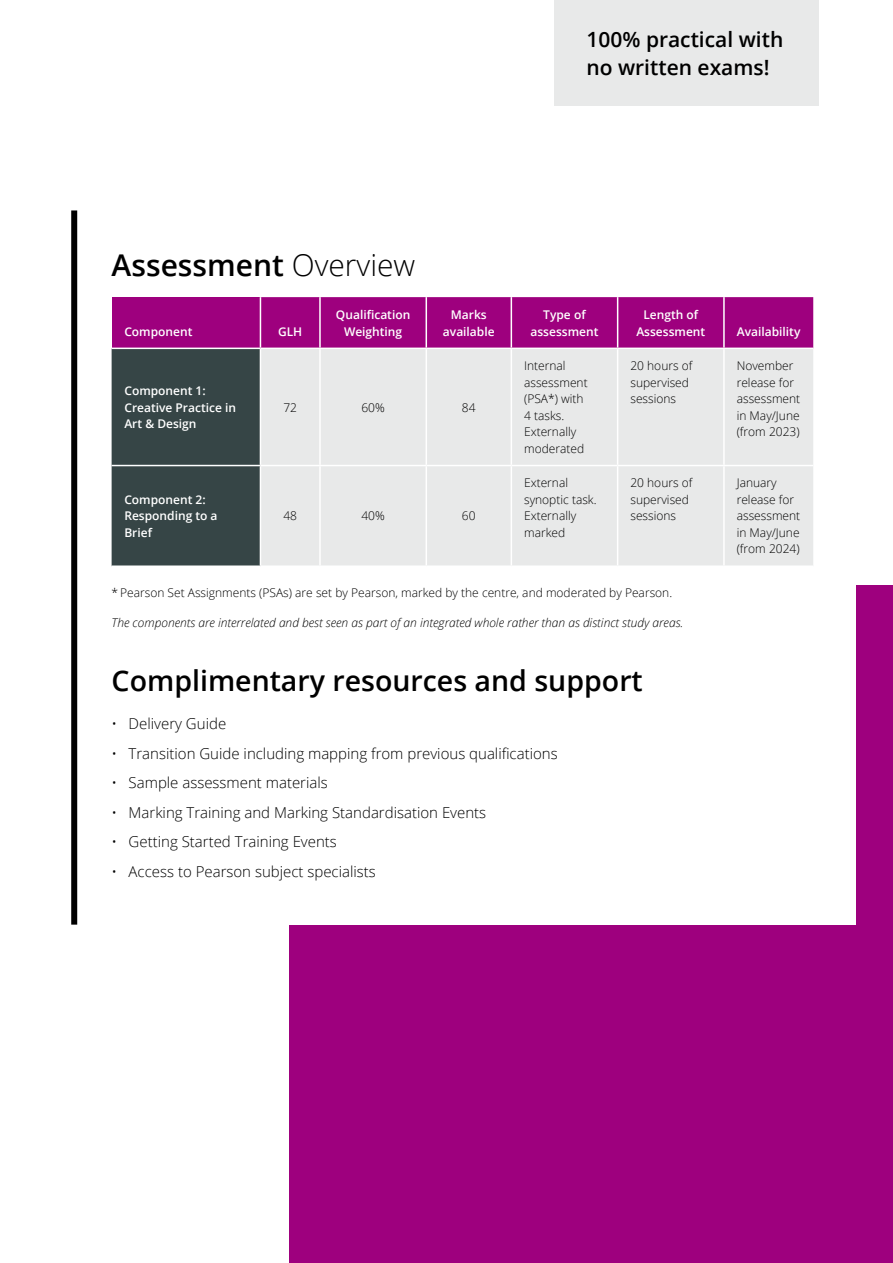
<style>
.page{position:relative;width:893px;height:1263px;background:#fff}
.page>*{position:absolute;margin:0;border:0;box-sizing:border-box;transform-origin:0 0}
.t1{font:600 30px "Open Sans";color:#000}
.t2{font:600 28.5px "Open Sans";color:#000}
.t3{font:600 21px/28.5px "Open Sans";color:#000}
.t4{font:300 15px "Open Sans";color:#000}
.t5{font:300 12px/16.5px "Open Sans";color:#000}
.t6{font:600 12px/16.5px "Open Sans";color:#fff;text-align:center}
.t7{font:italic 300 12px "Open Sans";color:#000}
.s1{font-weight:300}
</style>
<div class="page">
<div style="left:289px;top:586px;width:604px;height:677px;background:#9e007e"></div>
<div style="left:554px;top:0;width:265px;height:105px;background:#e8e9e9"></div>
<div style="left:74px;top:210px;width:782px;height:715px;background:#fff"></div>
<div style="left:71px;top:210px;width:6px;height:715px;background:#000"></div>
<svg style="left:112px;top:297px;width:701px;height:268px;background:#6d2264"></svg>
<div style="left:261px;top:349px;width:552px;height:216px;background:#e8e9e9"></div>
<hr style="left:260px;top:297px;width:1px;height:51px;background:#fff">
<hr style="left:319px;top:297px;width:2px;height:51px;background:#fff">
<hr style="left:426px;top:297px;width:1px;height:51px;background:#fff">
<hr style="left:511px;top:297px;width:1px;height:51px;background:#fff">
<hr style="left:617px;top:297px;width:1px;height:51px;background:#fff">
<hr style="left:723px;top:297px;width:2px;height:51px;background:#fff">
<hr style="left:112px;top:348px;width:148px;height:1px;background:#fff">
<hr style="left:260px;top:348px;width:60px;height:1px;background:#fff">
<hr style="left:260px;top:349px;width:1px;height:116px;background:#fff">
<hr style="left:320px;top:348px;width:106px;height:1px;background:#fff">
<hr style="left:319px;top:349px;width:2px;height:116px;background:#fff">
<hr style="left:426px;top:348px;width:85px;height:1px;background:#fff">
<hr style="left:426px;top:349px;width:1px;height:116px;background:#fff">
<hr style="left:511px;top:348px;width:107px;height:1px;background:#fff">
<hr style="left:511px;top:349px;width:1px;height:116px;background:#fff">
<hr style="left:618px;top:348px;width:106px;height:1px;background:#fff">
<hr style="left:617px;top:349px;width:1px;height:116px;background:#fff">
<hr style="left:724px;top:348px;width:89px;height:1px;background:#fff">
<hr style="left:723px;top:349px;width:2px;height:116px;background:#fff">
<hr style="left:112px;top:465px;width:148px;height:1px;background:#fff">
<hr style="left:260px;top:465px;width:60px;height:1px;background:#fff">
<hr style="left:260px;top:466px;width:1px;height:99px;background:#fff">
<hr style="left:320px;top:465px;width:106px;height:1px;background:#fff">
<hr style="left:319px;top:466px;width:2px;height:99px;background:#fff">
<hr style="left:426px;top:465px;width:85px;height:1px;background:#fff">
<hr style="left:426px;top:466px;width:1px;height:99px;background:#fff">
<hr style="left:511px;top:465px;width:107px;height:1px;background:#fff">
<hr style="left:511px;top:466px;width:1px;height:99px;background:#fff">
<hr style="left:618px;top:465px;width:106px;height:1px;background:#fff">
<hr style="left:617px;top:466px;width:1px;height:99px;background:#fff">
<hr style="left:724px;top:465px;width:89px;height:1px;background:#fff">
<hr style="left:723px;top:466px;width:2px;height:99px;background:#fff">
<h1 class="t1" style="left:112px;top:244px;width:305px">Assessment <span class="s1">Overview</span></h1>
<h3 class="t3" style="left:586px;top:25px;width:198px">100% practical with no written exams!</h3>
<p class="t6" style="left:124px;top:323px;width:70px">Component</p>
<p class="t6" style="left:278px;top:323px;width:26px">GLH</p>
<p class="t6" style="left:336px;top:306px;width:76px">Qualification<br>Weighting</p>
<p class="t6" style="left:443px;top:306px;width:53px">Marks available</p>
<p class="t6" style="left:530px;top:306px;width:69px">Type of assessment</p>
<p class="t6" style="left:636px;top:306px;width:70px">Length of<br>Assessment</p>
<p class="t6" style="left:737px;top:323px;width:65px">Availability</p>
<p class="t6" style="left:124px;top:382px;width:113px;text-align:left">Component 1:<br>Creative Practice in<br>Art &amp; Design</p>
<p class="t5" style="left:283px;top:399px;width:15px">72</p>
<p class="t5" style="left:361px;top:399px;width:25px">60%</p>
<p class="t5" style="left:462px;top:399px;width:15px">84</p>
<p class="t5" style="left:524px;top:357px;width:65px">Internal assessment (PSA*) with<br>4 tasks.<br>Externally moderated</p>
<p class="t5" style="left:630px;top:357px;width:64px">20 hours of supervised sessions</p>
<p class="t5" style="left:737px;top:357px;width:65px">November release for assessment in May/June (from 2023)</p>
<p class="t5" style="left:524px;top:474px;width:74px">External synoptic task.<br>Externally marked</p>
<p class="t5" style="left:630px;top:474px;width:64px">20 hours of supervised sessions</p>
<p class="t5" style="left:737px;top:474px;width:65px">January release for assessment in May/June (from 2024)</p>
<p class="t5" style="left:112px;top:584px;width:562px">* Pearson Set Assignments (PSAs) are set by Pearson, marked by the centre, and moderated by Pearson.</p>
<p class="t7" style="left:112px;top:614px;width:573px">The components are interrelated and best seen as part of an integrated whole rather than as distinct study areas.</p>
<p class="t6" style="left:124px;top:491px;width:95px;text-align:left">Component 2:<br>Responding to a<br>Brief</p>
<p class="t5" style="left:283px;top:507px;width:15px">48</p>
<p class="t5" style="left:361px;top:507px;width:25px">40%</p>
<p class="t5" style="left:462px;top:507px;width:15px">60</p>
<h2 class="t2" style="left:112px;top:661px;width:533px">Complimentary resources and support</h2>
<p class="t4" style="left:112px;top:713px;width:116px">• Delivery Guide</p>
<p class="t4" style="left:112px;top:743px;width:448px">• Transition Guide including mapping from previous qualifications</p>
<p class="t4" style="left:112px;top:772px;width:218px">• Sample assessment materials</p>
<p class="t4" style="left:112px;top:802px;width:376px">• Marking Training and Marking Standardisation Events</p>
<p class="t4" style="left:112px;top:832px;width:227px">• Getting Started Training Events</p>
<p class="t4" style="left:112px;top:861px;width:266px">• Access to Pearson subject specialists</p>
</div>
